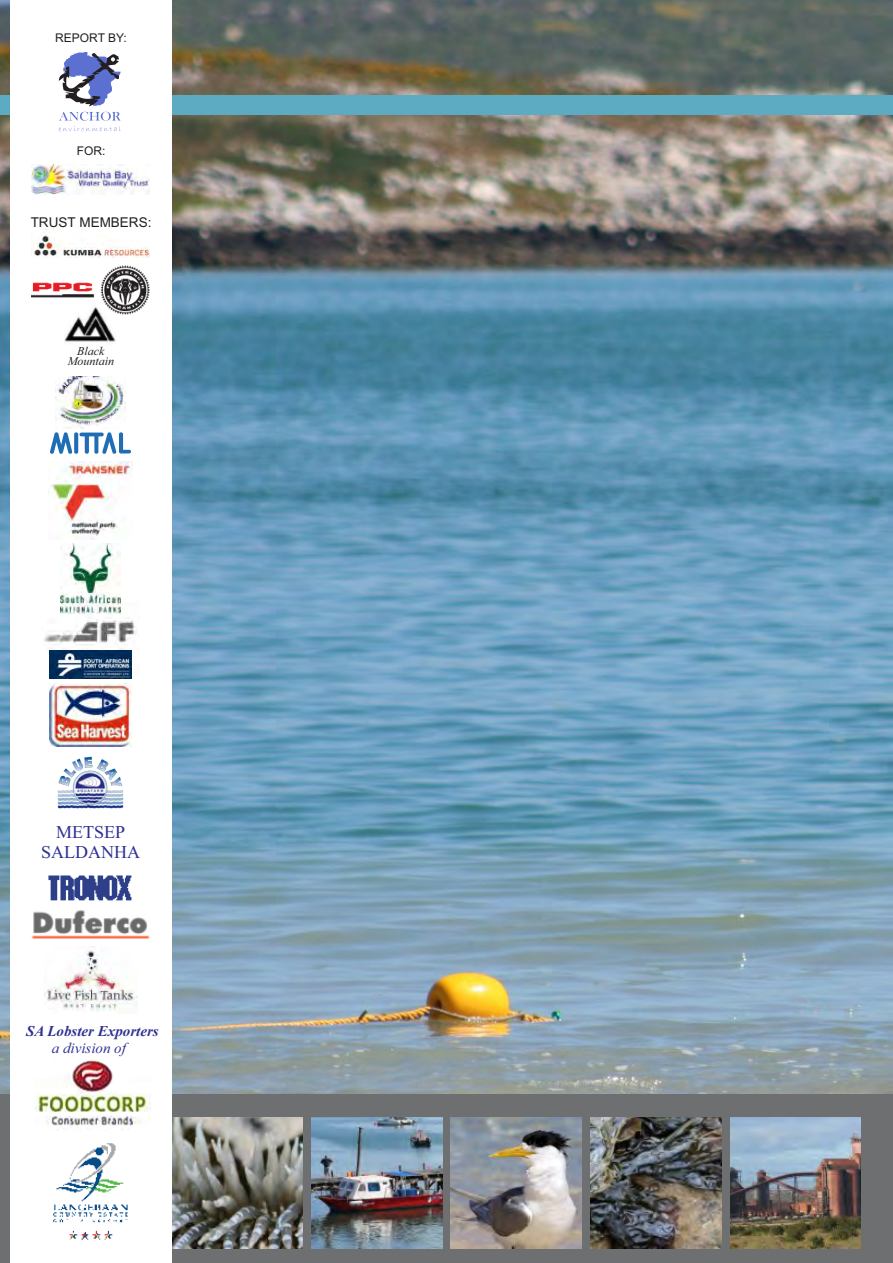
<style>
.page{position:relative;width:893px;height:1263px;background:#fff}
.page>*{position:absolute;margin:0;border:0;box-sizing:border-box;transform-origin:0 0}
.t1{font:18px/20px "Times New Roman";color:#2e3092;text-align:center}
.t2{font:italic 700 15px "Times New Roman";color:#2e3092}
.t3{font:italic 15px "Times New Roman";color:#2e3092}
.t4{font:13.5px "Arial";color:#231f20}
.t5{font:italic 12px/10.6px "Times New Roman";color:#231f20;text-align:center}
.t6{font:12px "Arial";color:#231f20}
</style>
<div class="page">
<img style="left:0;top:0;width:893px;height:1094px">
<div style="left:0;top:1094px;width:893px;height:169px;background:#6d6f71"></div>
<div style="left:0;top:95px;width:893px;height:20px;background:#5cabc2"></div>
<img style="left:171px;top:1117px;width:131px;height:131px">
<img style="left:311px;top:1117px;width:131px;height:131px">
<img style="left:451px;top:1117px;width:131px;height:131px">
<img style="left:590px;top:1117px;width:131px;height:131px">
<img style="left:730px;top:1117px;width:131px;height:131px">
<div style="left:10px;top:0;width:161px;height:1263px;background:#fff"></div>
<img style="left:35px;top:1060px;width:115px;height:70px">
<img style="left:44px;top:620px;width:93px;height:56px">
<img style="left:50px;top:651px;width:81px;height:27px">
<img style="left:50px;top:683px;width:81px;height:64px">
<img style="left:58px;top:757px;width:65px;height:52px">
<svg style="left:50px;top:432px;width:81px;height:22px"></svg>
<img style="left:31px;top:229px;width:119px;height:28px">
<img style="left:55px;top:376px;width:71px;height:52px">
<img style="left:65px;top:315px;width:51px;height:27px">
<img style="left:31px;top:164px;width:119px;height:31px">
<img style="left:44px;top:950px;width:93px;height:62px">
<img style="left:31px;top:910px;width:119px;height:29px">
<img style="left:60px;top:544px;width:61px;height:70px">
<img style="left:48px;top:875px;width:84px;height:26px">
<img style="left:31px;top:265px;width:119px;height:50px">
<img style="left:51px;top:461px;width:81px;height:78px">
<img style="left:53px;top:1143px;width:75px;height:97px">
<svg style="left:59px;top:52px;width:62px;height:54px"></svg>
<svg style="left:59px;top:112px;width:62px;height:19px"></svg>
<p class="t6" style="left:55px;top:33px;width:73px">REPORT BY:</p>
<p class="t6" style="left:77px;top:147px;width:30px">FOR:</p>
<p class="t4" style="left:31px;top:217px;width:122px">TRUST MEMBERS:</p>
<p class="t5" style="left:68px;top:346px;width:48px">Black<br>Mountain</p>
<p class="t1" style="left:41px;top:824px;width:100px">METSEP<br>SALDANHA</p>
<p class="t2" style="left:26px;top:1026px;width:134px">SA Lobster Exporters</p>
<p class="t3" style="left:52px;top:1043px;width:76px">a division of</p>
</div>
